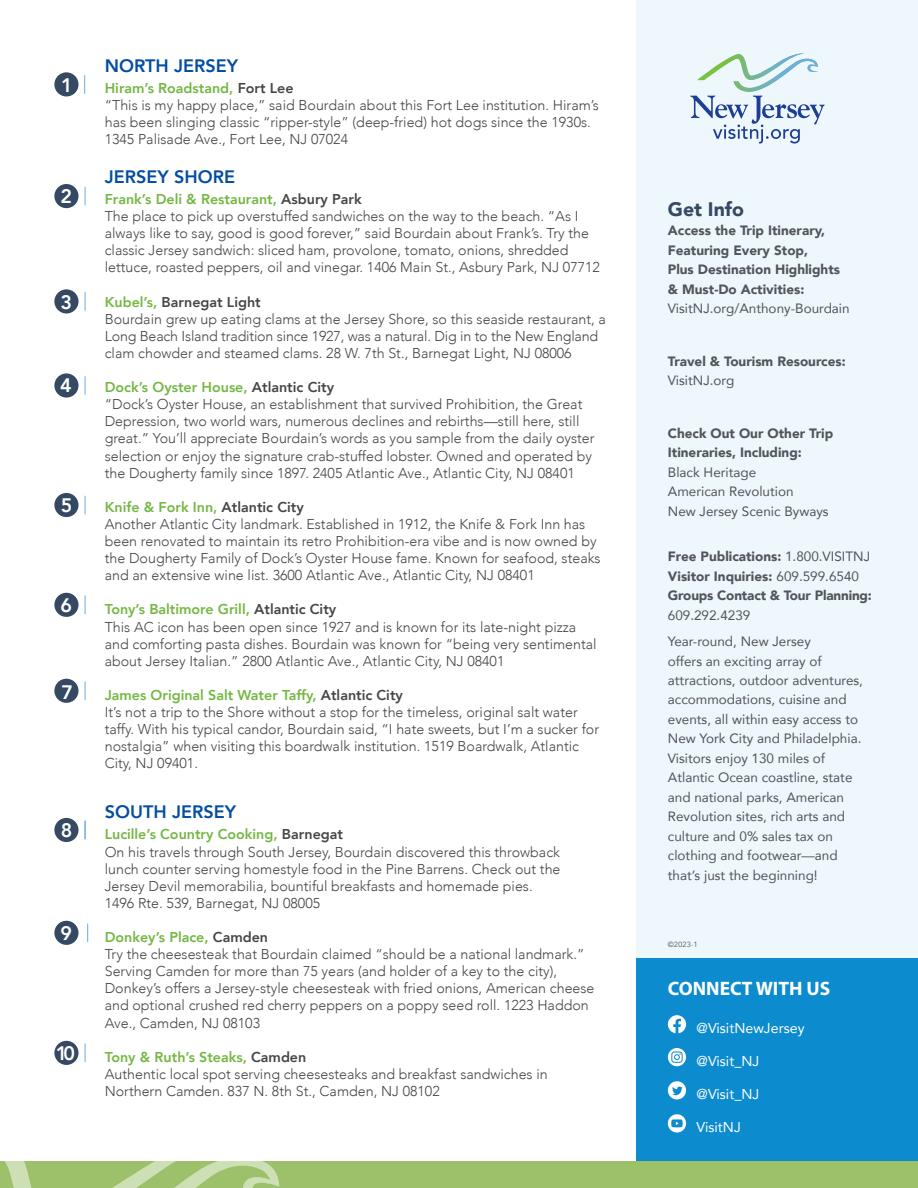
<style>
.page{position:relative;width:918px;height:1188px;background:#fff}
.page>*{position:absolute;margin:0;border:0;box-sizing:border-box;transform-origin:0 0}
.t1{font:700 19.5px "Myriad";color:#fff}
.t2{font:800 19.5px "Avenir";color:#fff}
.t3{font:900 19.5px "Avenir";color:#354962}
.t4{font:800 18px "Avenir";color:#034ea2}
.t5{font:300 14.25px/17.1px "Avenir";color:#464647}
.t6{font:14.25px "Avenir";color:#fff}
.t7{font:13.5px/19.5px "Avenir";color:#52555b}
.t8{font:900 13.5px/19.5px "Avenir";color:#52555b}
.t9{font:7.5px "Avenir Next";color:#52555b}
.s1{font-weight:800;color:#74b743}
.s2{font-weight:800}
.s3{font-weight:400}
</style>
<div class="page">
<div style="left:636px;top:0;width:282px;height:958px;background:#eef7fb"></div>
<div style="left:636px;top:958px;width:282px;height:230px;background:#0c8bce"></div>
<svg style="left:84px;top:75px;width:1px;height:19px"></svg>
<div style="left:54px;top:72px;width:25px;height:24px;background:#354962;border-radius:50%"></div>
<svg style="left:85px;top:187px;width:1px;height:18px"></svg>
<div style="left:54px;top:184px;width:25px;height:24px;background:#354962;border-radius:50%"></div>
<svg style="left:85px;top:292px;width:1px;height:19px"></svg>
<div style="left:54px;top:289px;width:25px;height:25px;background:#354962;border-radius:50%"></div>
<svg style="left:85px;top:376px;width:1px;height:19px"></svg>
<div style="left:54px;top:373px;width:25px;height:25px;background:#354962;border-radius:50%"></div>
<svg style="left:85px;top:496px;width:1px;height:18px"></svg>
<div style="left:54px;top:493px;width:25px;height:24px;background:#354962;border-radius:50%"></div>
<svg style="left:85px;top:596px;width:1px;height:18px"></svg>
<div style="left:54px;top:593px;width:25px;height:24px;background:#354962;border-radius:50%"></div>
<svg style="left:85px;top:682px;width:1px;height:18px"></svg>
<div style="left:54px;top:679px;width:25px;height:24px;background:#354962;border-radius:50%"></div>
<svg style="left:85px;top:821px;width:1px;height:18px"></svg>
<div style="left:54px;top:818px;width:25px;height:24px;background:#354962;border-radius:50%"></div>
<svg style="left:87px;top:924px;width:1px;height:18px"></svg>
<div style="left:54px;top:921px;width:25px;height:24px;background:#354962;border-radius:50%"></div>
<svg style="left:85px;top:1044px;width:1px;height:18px"></svg>
<div style="left:54px;top:1041px;width:25px;height:24px;background:#354962;border-radius:50%"></div>
<div style="left:0;top:1161px;width:918px;height:27px;background:#9dc16a"></div>
<svg style="left:4px;top:1161px;width:276px;height:27px"></svg>
<svg style="left:668px;top:1015px;width:18px;height:18px"></svg>
<svg style="left:668px;top:1048px;width:18px;height:18px"></svg>
<svg style="left:668px;top:1081px;width:18px;height:19px"></svg>
<svg style="left:668px;top:1114px;width:18px;height:18px"></svg>
<svg style="left:690px;top:53px;width:135px;height:91px"></svg>
<h1 class="t2" style="left:61px;top:70px;width:13px">1</h1>
<h1 class="t2" style="left:60px;top:181px;width:13px">2</h1>
<h1 class="t2" style="left:60px;top:287px;width:13px">3</h1>
<h1 class="t2" style="left:60px;top:370px;width:13px">4</h1>
<h1 class="t2" style="left:61px;top:490px;width:13px">5</h1>
<h1 class="t2" style="left:60px;top:590px;width:13px">6</h1>
<h1 class="t2" style="left:62px;top:677px;width:13px">7</h1>
<h1 class="t2" style="left:61px;top:815px;width:13px">8</h1>
<h1 class="t2" style="left:60px;top:918px;width:13px">9</h1>
<h1 class="t2" style="left:56px;top:1038px;width:21px">10</h1>
<p class="t4" style="left:105px;top:52px;width:135px">NORTH JERSEY</p>
<p class="t5" style="left:105px;top:80px;width:496px"><span class="s1">Hiram’s Roadstand,</span> <span class="s2">Fort Lee<br></span>“This is my happy place,” said Bourdain about this Fort Lee institution. Hiram’s has been slinging classic “ripper-style” (deep-fried) hot dogs since the 1930s.<br>1345 Palisade Ave., Fort Lee, NJ 07024</p>
<p class="t4" style="left:105px;top:163px;width:132px">JERSEY SHORE</p>
<p class="t5" style="left:105px;top:191px;width:497px"><span class="s1">Frank’s Deli &amp; Restaurant,</span> <span class="s2">Asbury Park<br></span>The place to pick up overstuffed sandwiches on the way to the beach. “As I always like to say, good is good forever,” said Bourdain about Frank’s. Try the classic Jersey sandwich: sliced ham, provolone, tomato, onions, shredded lettuce, roasted peppers, oil and vinegar. 1406 Main St., Asbury Park, NJ 07712</p>
<p class="t5" style="left:105px;top:293px;width:503px"><span class="s1">Kubel’s,</span> <span class="s2">Barnegat Light<br></span>Bourdain grew up eating clams at the Jersey Shore, so this seaside restaurant, a Long Beach Island tradition since 1927, was a natural. Dig in to the New England clam chowder and steamed clams. 28 W. 7th St., Barnegat Light, NJ 08006</p>
<p class="t5" style="left:105px;top:379px;width:491px"><span class="s1">Dock’s Oyster House,</span> <span class="s2">Atlantic City<br></span>“Dock’s Oyster House, an establishment that survived Prohibition, the Great Depression, two world wars, numerous declines and rebirths—still here, still great.” You’ll appreciate Bourdain’s words as you sample from the daily oyster selection or enjoy the signature crab-stuffed lobster. Owned and operated by the Dougherty family since 1897. 2405 Atlantic Ave., Atlantic City, NJ 08401</p>
<p class="t5" style="left:105px;top:498px;width:497px"><span class="s1">Knife &amp; Fork Inn,</span> <span class="s2">Atlantic City<br></span>Another Atlantic City landmark. Established in 1912, the Knife &amp; Fork Inn has been renovated to maintain its retro Prohibition-era vibe and is now owned by the Dougherty Family of Dock’s Oyster House fame. Known for seafood, steaks and an extensive wine list. 3600 Atlantic Ave., Atlantic City, NJ 08401</p>
<p class="t5" style="left:105px;top:601px;width:493px"><span class="s1">Tony’s Baltimore Grill,</span> <span class="s2">Atlantic City<br></span>This AC icon has been open since 1927 and is known for its late-night pizza and comforting pasta dishes. Bourdain was known for “being very sentimental about Jersey Italian.” 2800 Atlantic Ave., Atlantic City, NJ 08401</p>
<p class="t5" style="left:105px;top:686px;width:496px"><span class="s1">James Original Salt Water Taffy,</span> <span class="s2">Atlantic City<br></span>It’s not a trip to the Shore without a stop for the timeless, original salt water taffy. With his typical candor, Bourdain said, “I hate sweets, but I’m a sucker for nostalgia” when visiting this boardwalk institution. 1519 Boardwalk, Atlantic City, NJ 09401.</p>
<p class="t4" style="left:105px;top:798px;width:133px">SOUTH JERSEY</p>
<p class="t5" style="left:105px;top:826px;width:457px"><span class="s1">Lucille’s Country Cooking,</span> <span class="s2">Barnegat<br></span>On his travels through South Jersey, Bourdain discovered this throwback lunch counter serving homestyle food in the Pine Barrens. Check out the Jersey Devil memorabilia, bountiful breakfasts and homemade pies.<br>1496 Rte. 539, Barnegat, NJ 08005</p>
<p class="t5" style="left:105px;top:929px;width:491px"><span class="s1">Donkey’s Place,</span> <span class="s2">Camden<br></span>Try the cheesesteak that Bourdain claimed “should be a national landmark.” Serving Camden for more than 75 years (and holder of a key to the city), Donkey’s offers a Jersey-style cheesesteak with fried onions, American cheese and optional crushed red cherry peppers on a poppy seed roll. 1223 Haddon Ave., Camden, NJ 08103</p>
<p class="t5" style="left:105px;top:1048px;width:444px"><span class="s1">Tony &amp; Ruth’s Steaks,</span> <span class="s2">Camden<br></span>Authentic local spot serving cheesesteaks and breakfast sandwiches in<br>Northern Camden. 837 N. 8th St., Camden, NJ 08102</p>
<h1 class="t3" style="left:668px;top:192px;width:78px">Get Info</h1>
<p class="t8" style="left:668px;top:220px;width:174px">Access the Trip Itinerary,<br>Featuring Every Stop,<br>Plus Destination Highlights &amp; Must-Do Activities:</p>
<p class="t7" style="left:668px;top:298px;width:183px">VisitNJ.org/Anthony-Bourdain</p>
<p class="t8" style="left:668px;top:351px;width:179px">Travel &amp; Tourism Resources:</p>
<p class="t7" style="left:668px;top:370px;width:68px">VisitNJ.org</p>
<p class="t8" style="left:668px;top:423px;width:167px">Check Out Our Other Trip<br>Itineraries, Including:</p>
<p class="t7" style="left:668px;top:462px;width:162px">Black Heritage<br>American Revolution<br>New Jersey Scenic Byways</p>
<p class="t8" style="left:668px;top:546px;width:206px">Free Publications: <span class="s3">1.800.VISITNJ<br></span>Visitor Inquiries: <span class="s3">609.599.6540<br></span>Groups Contact &amp; Tour Planning:</p>
<p class="t7" style="left:668px;top:602px;width:145px;line-height:26.2px">609.292.4239<br>Year-round, New Jersey</p>
<p class="t7" style="left:668px;top:651px;width:197px">offers an exciting array of attractions, outdoor adventures, accommodations, cuisine and events, all within easy access to<br>New York City and Philadelphia.<br>Visitors enjoy 130 miles of<br>Atlantic Ocean coastline, state and national parks, American<br>Revolution sites, rich arts and culture and 0% sales tax on clothing and footwear––and that’s just the beginning!</p>
<p class="t9" style="left:668px;top:938px;width:32px">©2023-1</p>
<h1 class="t1" style="left:668px;top:978px;width:164px">CONNECT WITH US</h1>
<p class="t6" style="left:697px;top:1016px;width:110px">@VisitNewJersey</p>
<p class="t6" style="left:697px;top:1049px;width:64px">@Visit_NJ</p>
<p class="t6" style="left:697px;top:1082px;width:64px">@Visit_NJ</p>
<p class="t6" style="left:697px;top:1115px;width:46px">VisitNJ</p>
</div>
